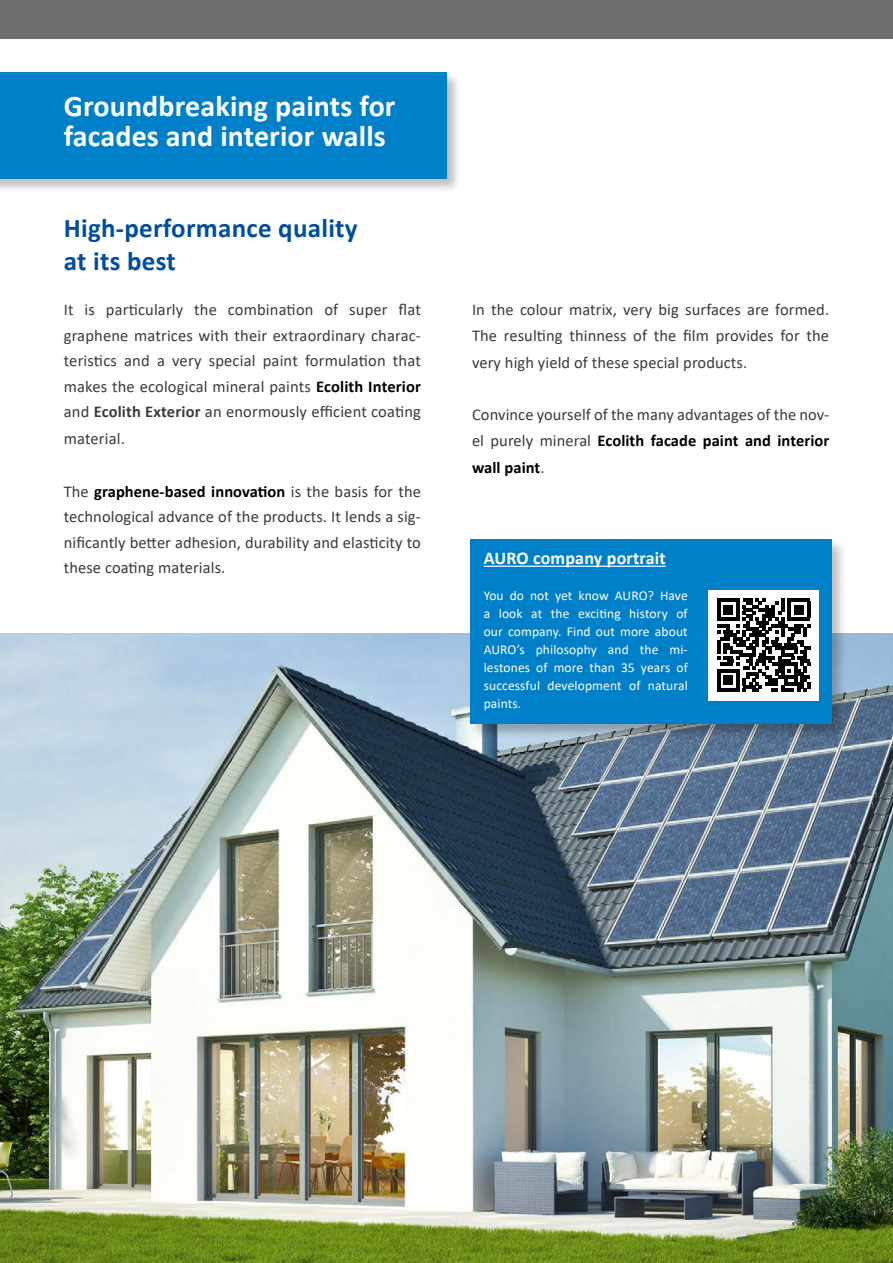
<style>
.page{position:relative;width:893px;height:1263px;background:#fff}
.page>*{position:absolute;margin:0;border:0;box-sizing:border-box;transform-origin:0 0}
.t1{font:700 30px/30px "Calibri";letter-spacing:.005em;color:#fff}
.t2{font:700 27px/32.4px "Calibri";letter-spacing:.01em;color:#004e9e}
.t3{font:700 18px "Calibri";letter-spacing:.01em;color:#fff}
.t4{font:16.5px/25.5px "Calibri";letter-spacing:.005em;color:#3b3b3a;text-align:justify}
.t5{font:700 16.5px "Calibri";letter-spacing:.005em;color:#000}
.t6{font:13.5px/18px "Calibri";letter-spacing:.01em;color:#fff;text-align:justify}
.s1{font-weight:700;color:#000}
.s2{font-weight:700}
.s3{font-weight:400;color:#3b3b3a}
</style>
<div class="page">
<img style="left:0;top:634px;width:893px;height:629px">
<div style="left:0;top:72px;width:462px;height:122px;background:#000;opacity:.25"></div>
<div style="left:0;top:72px;width:446px;height:107px;background:#0080c8"></div>
<div style="left:0;top:0;width:893px;height:38px;background:#6f6f6e"></div>
<div style="left:469px;top:538px;width:378px;height:202px;background:#000;opacity:.25"></div>
<div style="left:470px;top:539px;width:361px;height:185px;background:#0080c8"></div>
<hr style="left:484px;top:566px;width:182px;height:1px;background:#fff">
<div style="left:708px;top:590px;width:111px;height:110px;background:#fff"></div>
<svg style="left:717px;top:598px;width:93px;height:94px"></svg>
<hr style="left:717px;top:688px;width:23px;height:4px;background:#020204">
<div style="left:724px;top:675px;width:9px;height:10px;background:#020204"></div>
<h1 class="t1" style="left:64px;top:91px;width:333px">Groundbreaking paints for facades and interior walls</h1>
<h2 class="t2" style="left:64px;top:212px;width:295px">High-performance quality at its best</h2>
<p class="t4" style="left:64px;top:297px;width:359px">It is particularly the combination of super flat graphene matrices with their extraordinary charac&shy;teristics and a very special paint formulation that makes the ecological mineral paints <span class="s1">Ecolith Interior </span>and <span class="s2">Ecolith Exterior</span> an enormously efficient coating</p>
<p class="t4" style="left:64px;top:426px;width:63px">material.</p>
<p class="t4" style="left:64px;top:478px;width:359px">The <span class="s1">graphene-based innovation</span> is the basis for the technological advance of the products. It lends a sig&shy;nificantly better adhesion, durability and elasticity to these coating materials.</p>
<p class="t4" style="left:472px;top:297px;width:359px">In the colour matrix, very big surfaces are formed.<br>The resulting thinness of the film provides for the</p>
<p class="t4" style="left:472px;top:349px;width:277px">very high yield of these special products.</p>
<p class="t4" style="left:472px;top:402px;width:359px">Convince yourself of the many advantages of the nov&shy;el purely mineral <span class="s1">Ecolith facade paint and interior</span></p>
<p class="t5" style="left:472px;top:456px;width:74px">wall paint<span class="s3">.</span></p>
<p class="t3" style="left:484px;top:545px;width:183px">AURO company portrait</p>
<p class="t6" style="left:484px;top:586px;width:206px">You do not yet know AURO? Have a look at the exciting history of our company. Find out more about AURO’s philosophy and the mi&shy;lestones of more than 35 years of successful development of natural paints.</p>
</div>
